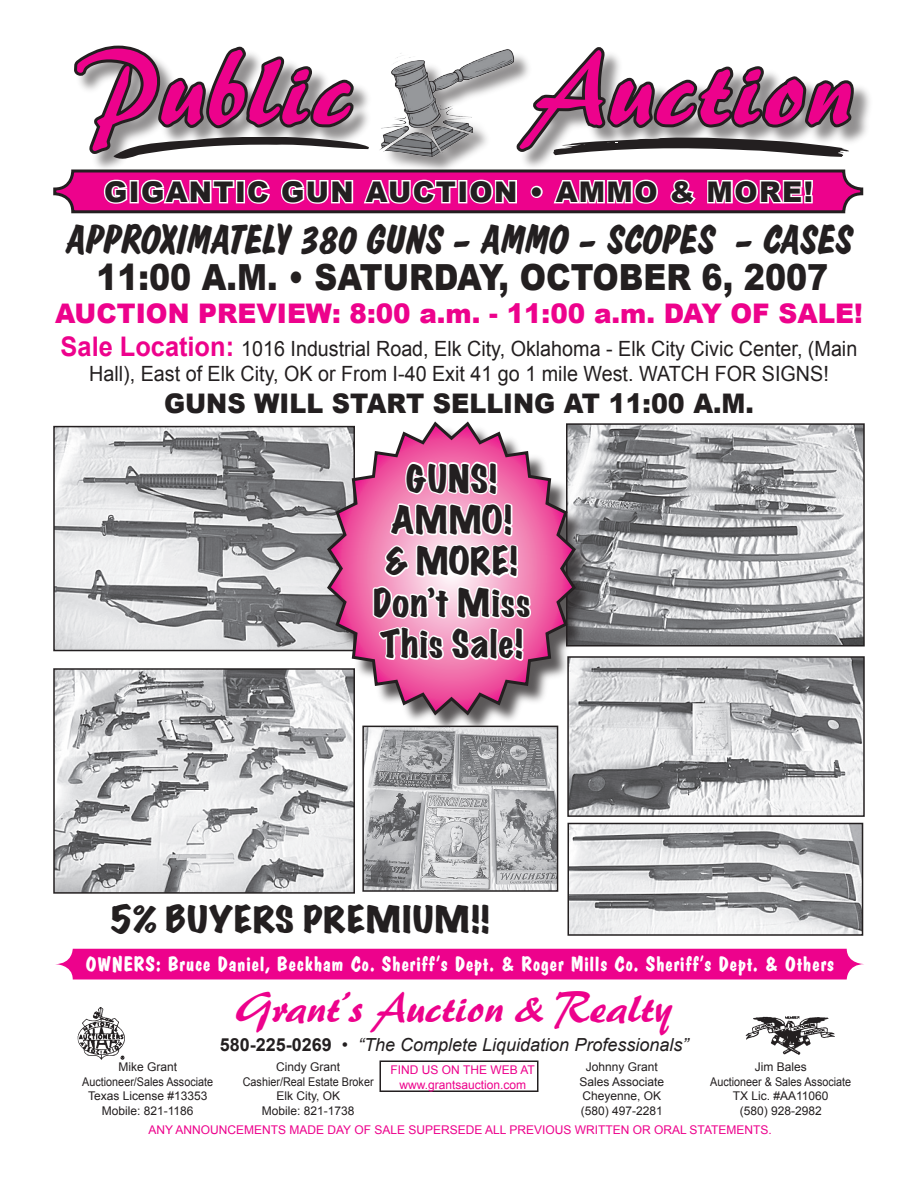
<style>
.page{position:relative;width:918px;height:1188px;background:#fff}
.page>*{position:absolute;margin:0;border:0;box-sizing:border-box;transform-origin:0 0}
.t1{font:108px "Palette D";letter-spacing:.02em;color:#ed028c}
.t2{font:45px "Palette D";color:#ed028c}
.t3{font:italic 700 40.5px "Dom Casual D";color:#231f20}
.t4{font:900 36px "Arial";color:#231f20;scale:.88 1}
.t5{font:expanded 34.5px/41.4px "Marker Felt";letter-spacing:.035em;color:#231f20;text-align:center}
.t6{font:expanded 33px "Marker Felt";letter-spacing:.03em;color:#231f20;scale:1.12 1}
.t7{font:900 28.5px "Arial";letter-spacing:.05em;color:#231f20}
.t8{font:900 27px "Arial";color:#ed028c}
.t9{font:900 27px "Arial";color:#231f20;scale:.94 1}
.t10{font:21px/25.2px "Arial";color:#231f20;text-align:center;scale:.94 1}
.t11{font:700 21px "Dom Casual D";letter-spacing:.05em;color:#fff}
.t12{font:italic 18px "Arial";color:#231f20}
.t13{font:12px "Arial";color:#231f20}
.t14{font:12px "Arial";color:#ed028c}
.t15{font:12px "Arial";color:#231f20;scale:.9 1}
.s1{font-weight:700;font-size:27px;color:#ed028c}
.s2{font-weight:700;font-style:normal}
.s3{font-style:normal}
</style>
<div class="page">
<div style="left:379px;top:1060px;width:159px;height:32px;border:2px solid #231f20"></div>
<img style="left:77px;top:1007px;width:48px;height:53px">
<svg style="left:53px;top:45px;width:812px;height:169px"></svg>
<div style="left:55px;top:949px;width:809px;height:30px;background:#ed028c"></div>
<img style="left:745px;top:1016px;width:90px;height:39px">
<div style="left:383px;top:51px;width:151px;height:125px;background:#231f20;opacity:.5"></div>
<img style="left:379px;top:49px;width:136px;height:108px">
<img style="left:56px;top:671px;width:296px;height:220px">
<div style="left:53px;top:668px;width:302px;height:226px;border:2px solid #231f20"></div>
<img style="left:56px;top:429px;width:269px;height:219px">
<div style="left:53px;top:426px;width:302px;height:225px;border:2px solid #231f20"></div>
<img style="left:595px;top:426px;width:267px;height:218px">
<div style="left:566px;top:423px;width:299px;height:224px;border:2px solid #231f20"></div>
<img style="left:571px;top:826px;width:289px;height:107px">
<div style="left:568px;top:823px;width:295px;height:113px;border:2px solid #231f20"></div>
<div style="left:329px;top:424px;width:266px;height:310px;background:#231f20;opacity:.75"></div>
<svg style="left:325px;top:421px;width:253px;height:297px"></svg>
<img style="left:365px;top:729px;width:190px;height:160px">
<div style="left:362px;top:726px;width:196px;height:166px;border:2px solid #231f20"></div>
<img style="left:570px;top:659px;width:292px;height:155px">
<div style="left:567px;top:656px;width:298px;height:161px;border:2px solid #231f20"></div>
<h1 class="t1" style="left:77px;top:22px;width:276px">Public</h1>
<h1 class="t1" style="left:529px;top:22px;width:325px">Auction</h1>
<h3 class="t7" style="left:104px;top:176px;width:710px">GIGANTIC GUN AUCTION • AMMO &amp; MORE!</h3>
<h3 class="t3" style="left:66px;top:216px;width:788px">APPROXIMATELY 380 GUNS – AMMO – SCOPES – CASES</h3>
<h3 class="t4" style="left:96px;top:257px;width:833px">11:00 A.M. • SATURDAY, OCTOBER 6, 2007</h3>
<h3 class="t8" style="left:55px;top:299px;width:809px">AUCTION PREVIEW: 8:00 a.m. - 11:00 a.m. DAY OF SALE!</h3>
<h3 class="t10" style="left:61px;top:336px;width:849px"><span class="s1">Sale Location:</span> 1016 Industrial Road, Elk City, Oklahoma - Elk City Civic Center, (Main<br>Hall), East of Elk City, OK or From I-40 Exit 41 go 1 mile West. WATCH FOR SIGNS!</h3>
<h3 class="t9" style="left:164px;top:389px;width:629px">GUNS WILL START SELLING AT 11:00 A.M.</h3>
<h3 class="t5" style="left:373px;top:459px;width:159px">GUNS!<br>AMMO!<br>&amp; MORE!<br>Don’t Miss<br>This Sale!</h3>
<h3 class="t6" style="left:109px;top:902px;width:341px">5% BUYERS PREMIUM!!</h3>
<h3 class="t11" style="left:86px;top:952px;width:750px">OWNERS: Bruce Daniel, Beckham Co. Sheriff’s Dept. &amp; Roger Mills Co. Sheriff’s Dept. &amp; Others</h3>
<h2 class="t2" style="left:236px;top:980px;width:437px">Grant’s Auction &amp; Realty</h2>
<h3 class="t12" style="left:220px;top:1035px;width:470px"><span class="s2">580-225-0269</span> <span class="s3">•</span> “The Complete Liquidation Professionals”</h3>
<p class="t13" style="left:118px;top:1061px;width:60px">Mike Grant</p>
<p class="t13" style="left:276px;top:1061px;width:66px">Cindy Grant</p>
<p class="t14" style="left:391px;top:1064px;width:146px">FIND US ON THE WEB AT</p>
<p class="t13" style="left:586px;top:1061px;width:74px">Johnny Grant</p>
<p class="t13" style="left:755px;top:1061px;width:54px">Jim Bales</p>
<p class="t15" style="left:82px;top:1075px;width:147px">Auctioneer/Sales Associate</p>
<p class="t15" style="left:243px;top:1075px;width:147px">Cashier/Real Estate Broker</p>
<p class="t14" style="left:399px;top:1078px;width:128px">www.grantsauction.com</p>
<p class="t13" style="left:579px;top:1075px;width:86px">Sales Associate</p>
<p class="t15" style="left:710px;top:1075px;width:158px">Auctioneer &amp; Sales Associate</p>
<p class="t13" style="left:88px;top:1089px;width:121px">Texas License #13353</p>
<p class="t13" style="left:276px;top:1089px;width:65px">Elk City, OK</p>
<p class="t13" style="left:582px;top:1089px;width:80px">Cheyenne, OK</p>
<p class="t13" style="left:733px;top:1089px;width:97px">TX Lic. #AA11060</p>
<p class="t13" style="left:102px;top:1104px;width:93px">Mobile: 821-1186</p>
<p class="t13" style="left:262px;top:1104px;width:94px">Mobile: 821-1738</p>
<p class="t13" style="left:581px;top:1104px;width:84px">(580) 497-2281</p>
<p class="t13" style="left:740px;top:1104px;width:84px">(580) 928-2982</p>
<p class="t14" style="left:148px;top:1123px;width:625px">ANY ANNOUNCEMENTS MADE DAY OF SALE SUPERSEDE ALL PREVIOUS WRITTEN OR ORAL STATEMENTS.</p>
</div>
